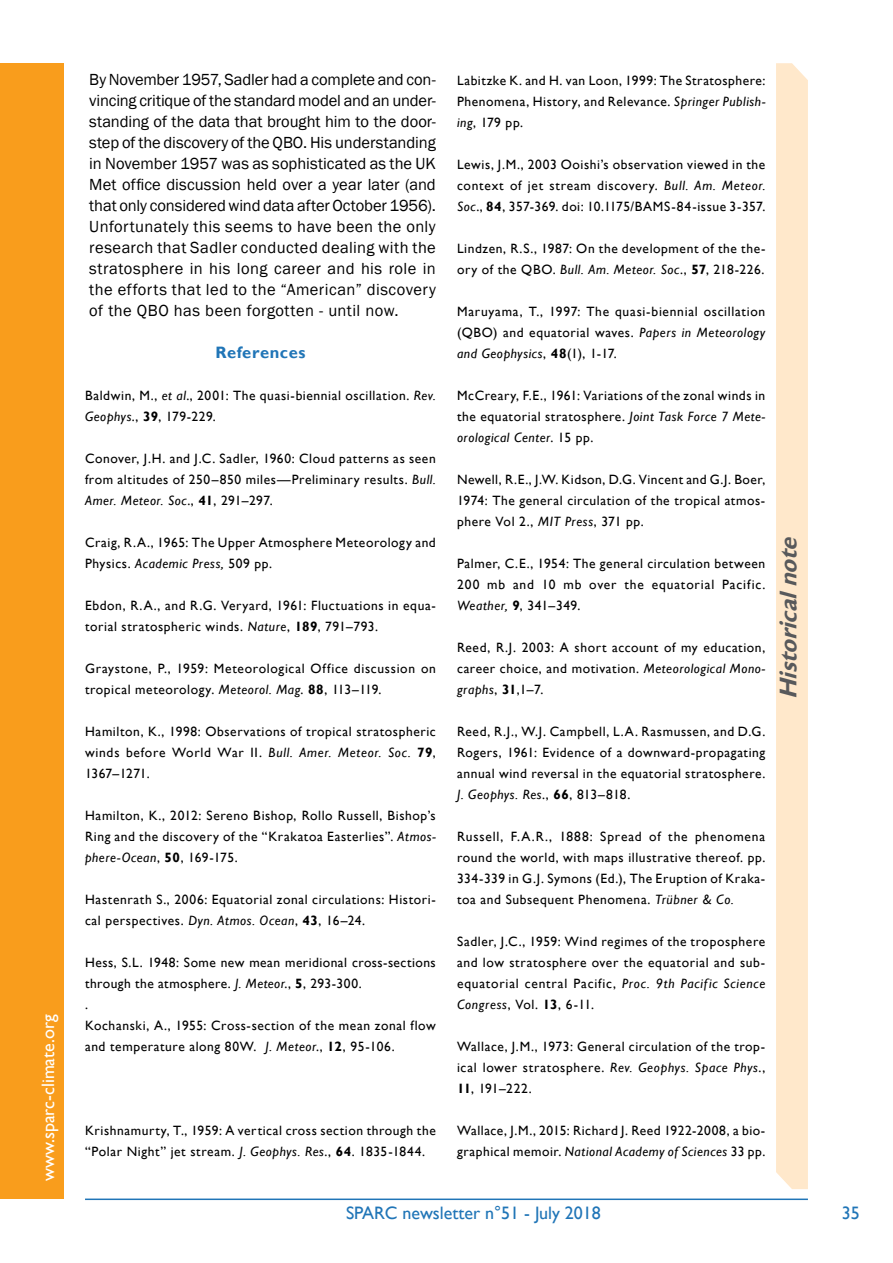
<style>
.page{position:relative;width:893px;height:1263px;background:#fff}
.page>*{position:absolute;margin:0;border:0;box-sizing:border-box;transform-origin:0 0}
.t1{font:italic 700 24.15px "Gill Sans";color:#58595b;scale:.96 1}
.t2{font:18px "Gill Sans";color:#2075b7}
.t3{font:18px "Gill Sans";color:#fff}
.t4{font:16.5px/21px "Franklin Gothic";letter-spacing:.025em;color:#000;text-align:justify}
.t5{font:700 16.5px "Gill Sans";letter-spacing:.035em;color:#2075b7}
.t6{font:13.5px/21px "Gill Sans";letter-spacing:.045em;color:#000;text-align:justify}
.s1{font-style:italic}
.s2{font-weight:700}
</style>
<div class="page">
<div style="left:0;top:64px;width:64px;height:1135px;background:#f99d1c"></div>
<hr style="left:85px;top:1198px;width:723px;height:2px;background:#2075b7">
<div style="left:776px;top:63px;width:32px;height:1126px;background:#ffe8cb"></div>
<h2 class="t3" style="left:38px;top:1181px;width:168px;rotate:-90deg">www.sparc-climate.org</h2>
<p class="t4" style="left:89px;top:69px;width:348px">By November 1957, Sadler had a complete and con&shy;vincing critique of the standard model and an under&shy;standing of the data that brought him to the door&shy;step of the discovery of the QBO. His understanding in November 1957 was as sophisticated as the UK Met office discussion held over a year later (and that only considered wind data after October 1956).<br>Unfortunately this seems to have been the only research that Sadler conducted dealing with the stratosphere in his long career and his role in the efforts that led to the “American” discovery of the QBO has been forgotten - until now.</p>
<p class="t5" style="left:215px;top:342px;width:92px">References</p>
<p class="t6" style="left:85px;top:385px;width:352px">Baldwin, M., <span class="s1">et al</span>., 2001: The quasi-biennial oscillation. <span class="s1">Rev.<br>Geophys</span>., <span class="s2">39</span>, 179-229.</p>
<p class="t6" style="left:85px;top:448px;width:352px">Conover, J.H. and J.C. Sadler, 1960: Cloud patterns as seen from altitudes of 250–850 miles—Preliminary results. <span class="s1">Bull.<br>Amer. Meteor. Soc</span>., <span class="s2">41</span>, 291–297.</p>
<p class="t6" style="left:85px;top:532px;width:352px">Craig, R.A., 1965: The Upper Atmosphere Meteorology and<br>Physics. <span class="s1">Academic Press,</span> 509 pp.</p>
<p class="t6" style="left:85px;top:595px;width:352px">Ebdon, R.A., and R.G. Veryard, 1961: Fluctuations in equa&shy;torial stratospheric winds. <span class="s1">Nature</span>, <span class="s2">189</span>, 791–793.</p>
<p class="t6" style="left:85px;top:658px;width:352px">Graystone, P., 1959: Meteorological Office discussion on tropical meteorology. <span class="s1">Meteorol. Mag</span>. <span class="s2">88</span>, 113–119.</p>
<p class="t6" style="left:85px;top:721px;width:352px">Hamilton, K., 1998: Observations of tropical stratospheric winds before World War II. <span class="s1">Bull. Amer. Meteor. Soc.</span> <span class="s2">79</span>, 1367–1271.</p>
<p class="t6" style="left:85px;top:805px;width:352px">Hamilton, K., 2012: Sereno Bishop, Rollo Russell, Bishop’s Ring and the discovery of the “Krakatoa Easterlies”. <span class="s1">Atmos&shy;phere-Ocean</span>, <span class="s2">50</span>, 169-175.</p>
<p class="t6" style="left:85px;top:889px;width:352px">Hastenrath S., 2006: Equatorial zonal circulations: Histori&shy;cal perspectives. <span class="s1">Dyn. Atmos. Ocean</span>, <span class="s2">43</span>, 16–24.</p>
<p class="t6" style="left:85px;top:952px;width:352px;text-align:left">Hess, S.L. 1948: Some new mean meridional cross-sections through the atmosphere. <span class="s1">J. Meteor</span>., <span class="s2">5</span>, 293-300.<br>.<br>Kochanski, A., 1955: Cross-section of the mean zonal flow and temperature along 80W. <span class="s1">J. Meteor</span>., <span class="s2">12</span>, 95-106.</p>
<p class="t6" style="left:85px;top:1120px;width:352px">Krishnamurty, T., 1959: A vertical cross section through the “Polar Night” jet stream. <span class="s1">J. Geophys. Res</span>., <span class="s2">64</span>. 1835-1844.</p>
<p class="t6" style="left:457px;top:70px;width:310px">Labitzke K. and H. van Loon, 1999: The Stratosphere:<br>Phenomena, History, and Relevance. <span class="s1">Springer Publish&shy;ing</span>, 179 pp.</p>
<p class="t6" style="left:457px;top:154px;width:310px">Lewis, J.M., 2003 Ooishi’s observation viewed in the context of jet stream discovery. <span class="s1">Bull. Am. Meteor.<br>Soc</span>., <span class="s2">84</span>, 357-369. doi: 10.1175/BAMS-84-issue 3-357.</p>
<p class="t6" style="left:457px;top:238px;width:310px">Lindzen, R.S., 1987: On the development of the the&shy;ory of the QBO. <span class="s1">Bull. Am. Meteor. Soc</span>., <span class="s2">57</span>, 218-226.</p>
<p class="t6" style="left:457px;top:301px;width:310px">Maruyama, T., 1997: The quasi-biennial oscillation (QBO) and equatorial waves. <span class="s1">Papers in Meteorology and Geophysics</span>, <span class="s2">48</span>(1), 1-17.</p>
<p class="t6" style="left:457px;top:385px;width:310px">McCreary, F.E., 1961: Variations of the zonal winds in the equatorial stratosphere. <span class="s1">Joint Task Force 7 Mete&shy;orological Center</span>. 15 pp.</p>
<p class="t6" style="left:457px;top:469px;width:310px">Newell, R.E., J.W. Kidson, D.G. Vincent and G.J. Boer, 1974: The general circulation of the tropical atmos&shy;phere Vol 2., <span class="s1">MIT Press</span>, 371 pp.</p>
<p class="t6" style="left:457px;top:553px;width:310px">Palmer, C.E., 1954: The general circulation between 200 mb and 10 mb over the equatorial Pacific.<br><span class="s1">Weather,</span> <span class="s2">9</span>, 341–349.</p>
<p class="t6" style="left:457px;top:637px;width:310px">Reed, R.J. 2003: A short account of my education, career choice, and motivation. <span class="s1">Meteorological Mono&shy;graphs</span>, <span class="s2">31</span>,1–7.</p>
<p class="t6" style="left:457px;top:721px;width:310px">Reed, R.J., W.J. Campbell, L.A. Rasmussen, and D.G.<br>Rogers, 1961: Evidence of a downward-propagating annual wind reversal in the equatorial stratosphere.<br><span class="s1">J. Geophys. Res</span>., <span class="s2">66</span>, 813–818.</p>
<p class="t6" style="left:457px;top:826px;width:310px">Russell, F.A.R., 1888: Spread of the phenomena round the world, with maps illustrative thereof. pp.<br>334-339 in G.J. Symons (Ed.), The Eruption of Kraka&shy;toa and Subsequent Phenomena. <span class="s1">Trübner &amp; Co.</span></p>
<p class="t6" style="left:457px;top:931px;width:310px">Sadler, J.C., 1959: Wind regimes of the troposphere and low stratosphere over the equatorial and sub&shy;equatorial central Pacific, <span class="s1">Proc. 9th Pacific Science Congress</span>, Vol. <span class="s2">13</span>, 6-11.</p>
<p class="t6" style="left:457px;top:1036px;width:310px">Wallace, J.M., 1973: General circulation of the trop&shy;ical lower stratosphere. <span class="s1">Rev. Geophys. Space Phys</span>., <span class="s2">11</span>, 191–222.</p>
<p class="t6" style="left:457px;top:1120px;width:310px">Wallace, J.M., 2015: Richard J. Reed 1922-2008, a bio&shy;graphical memoir. <span class="s1">National Academy of Sciences</span> 33 pp.</p>
<h1 class="t1" style="left:774px;top:699px;width:178px;rotate:-90deg">Historicalnote</h1>
<h2 class="t2" style="left:346px;top:1202px;width:256px">SPARC newsletter n°51 - July 2018</h2>
<h2 class="t2" style="left:842px;top:1202px;width:19px">35</h2>
</div>
